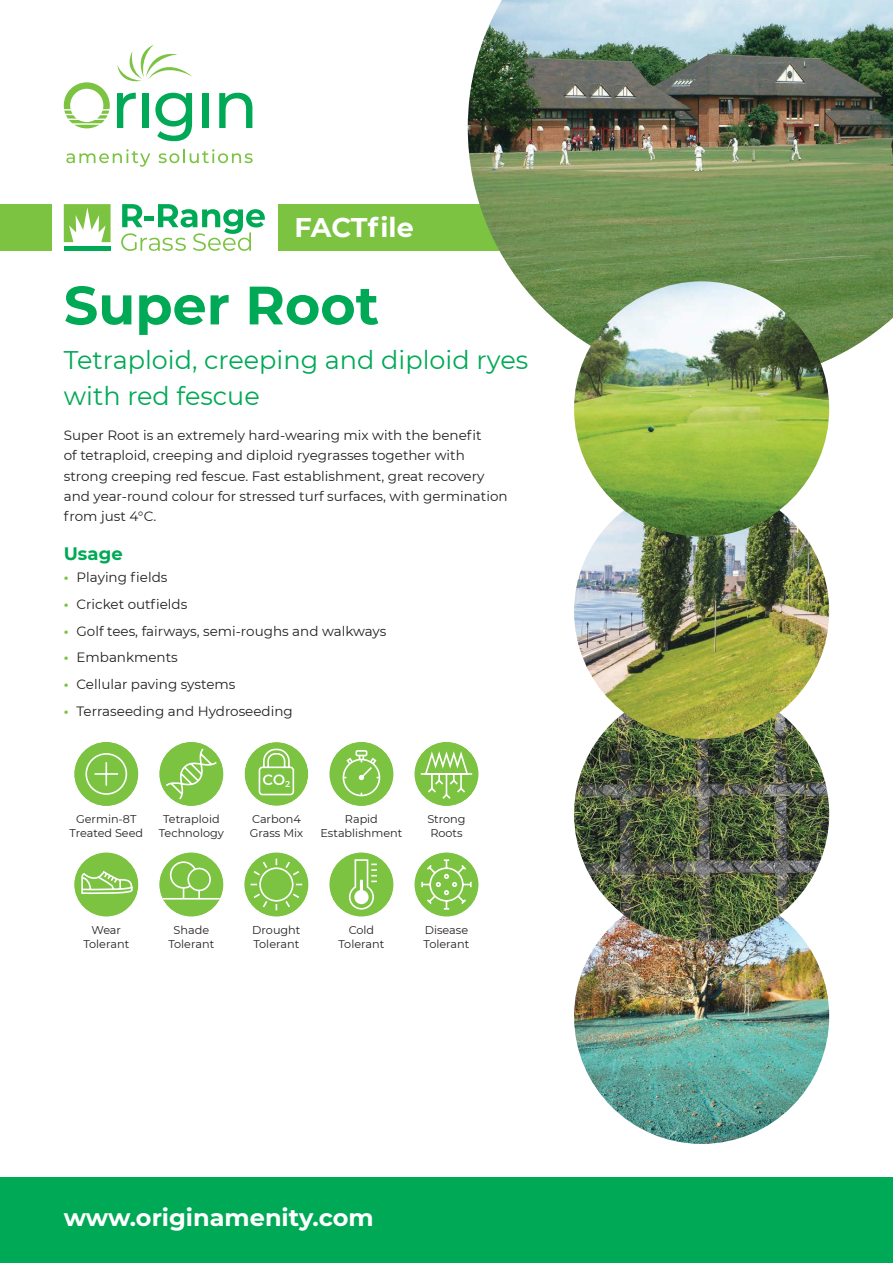
<style>
.page{position:relative;width:893px;height:1263px;background:#fff}
.page>*{position:absolute;margin:0;border:0;box-sizing:border-box;transform-origin:0 0}
.t1{font:700 54px "Montserrat";color:#00a955}
.t2{font:700 27px "Montserrat";letter-spacing:-.005em;color:#fff}
.t3{font:25.5px/36px "Montserrat";color:#00a955}
.t4{font:700 24px "Montserrat";color:#fff}
.t5{font:700 18px "Montserrat";color:#00a955}
.t6{font:13.5px/20.2px "Montserrat";color:#241f1f}
.t7{font:11.25px/14.2px "Montserrat";color:#241f1f;text-align:center}
.s1{font-weight:700;color:#7bc341}
</style>
<div class="page">
<div style="left:278px;top:204px;width:615px;height:47px;background:#7bc341"></div>
<svg style="left:64px;top:204px;width:47px;height:38px"></svg>
<svg style="left:121px;top:204px;width:144px;height:47px"></svg>
<div style="left:64px;top:246px;width:47px;height:5px;background:#00a955"></div>
<div style="left:0;top:204px;width:51px;height:47px;background:#7bc341"></div>
<svg style="left:117px;top:93px;width:19px;height:35px"></svg>
<div style="left:142px;top:93px;width:6px;height:35px;background:#00a955"></div>
<svg style="left:155px;top:93px;width:37px;height:48px"></svg>
<div style="left:202px;top:93px;width:7px;height:35px;background:#00a955"></div>
<svg style="left:219px;top:93px;width:33px;height:35px"></svg>
<svg style="left:66px;top:149px;width:84px;height:18px"></svg>
<svg style="left:158px;top:149px;width:95px;height:14px"></svg>
<svg style="left:117px;top:45px;width:75px;height:37px"></svg>
<svg style="left:64px;top:82px;width:46px;height:46px"></svg>
<div style="left:0;top:1178px;width:893px;height:85px;background:#00a955"></div>
<img style="left:468px;top:0;width:425px;height:383px">
<img style="left:574px;top:889px;width:255px;height:255px;border-radius:128px">
<img style="left:574px;top:686px;width:255px;height:255px;border-radius:128px">
<img style="left:574px;top:484px;width:255px;height:255px;border-radius:128px">
<img style="left:574px;top:281px;width:255px;height:255px;border-radius:128px">
<div style="left:74px;top:742px;width:64px;height:64px;background:#7bc341;border-radius:50%"></div>
<svg style="left:85px;top:753px;width:43px;height:42px"></svg>
<div style="left:159px;top:742px;width:64px;height:64px;background:#7bc341;border-radius:50%"></div>
<svg style="left:164px;top:747px;width:55px;height:54px"></svg>
<div style="left:244px;top:742px;width:64px;height:64px;background:#7bc341;border-radius:50%"></div>
<svg style="left:258px;top:748px;width:37px;height:48px"></svg>
<div style="left:330px;top:742px;width:63px;height:64px;background:#7bc341;border-radius:50%"></div>
<svg style="left:342px;top:750px;width:39px;height:47px"></svg>
<div style="left:74px;top:853px;width:64px;height:63px;background:#7bc341;border-radius:50%"></div>
<svg style="left:81px;top:871px;width:52px;height:24px"></svg>
<div style="left:159px;top:853px;width:64px;height:63px;background:#7bc341;border-radius:50%"></div>
<hr style="left:162px;top:898px;width:59px;height:1px;background:#fff">
<div style="left:170px;top:861px;width:27px;height:28px;border:2px solid #fff;border-radius:50%"></div>
<div style="left:188px;top:868px;width:22px;height:22px;background:#7bc341;border-radius:50%"></div>
<div style="left:187px;top:868px;width:24px;height:23px;border:2px solid #fff;border-radius:50%"></div>
<svg style="left:198px;top:890px;width:2px;height:8px"></svg>
<div style="left:244px;top:853px;width:64px;height:63px;background:#7bc341;border-radius:50%"></div>
<svg style="left:249px;top:857px;width:55px;height:55px"></svg>
<div style="left:330px;top:853px;width:63px;height:63px;background:#7bc341;border-radius:50%"></div>
<svg style="left:348px;top:859px;width:29px;height:51px"></svg>
<div style="left:415px;top:742px;width:63px;height:64px;background:#7bc341;border-radius:50%"></div>
<svg style="left:419px;top:748px;width:55px;height:53px"></svg>
<div style="left:415px;top:853px;width:63px;height:63px;background:#7bc341;border-radius:50%"></div>
<svg style="left:421px;top:858px;width:51px;height:52px"></svg>
<h2 class="t2" style="left:294px;top:208px;width:121px">FACTfile</h2>
<h1 class="t1" style="left:64px;top:266px;width:317px">Super Root</h1>
<h3 class="t3" style="left:64px;top:341px;width:466px">Tetraploid, creeping and diploid ryes with red fescue</h3>
<p class="t6" style="left:64px;top:425px;width:445px">Super Root is an extremely hard-wearing mix with the benefit<br>of tetraploid, creeping and diploid ryegrasses together with strong creeping red fescue. Fast establishment, great recovery and year-round colour for stressed turf surfaces, with germination from just 4°C.</p>
<h3 class="t5" style="left:64px;top:541px;width:60px">Usage</h3>
<p class="t6" style="left:64px;top:567px;width:105px"><span class="s1">•</span> Playing fields</p>
<p class="t6" style="left:64px;top:594px;width:125px"><span class="s1">•</span> Cricket outfields</p>
<p class="t6" style="left:64px;top:620px;width:324px"><span class="s1">•</span> Golf tees, fairways, semi-roughs and walkways</p>
<p class="t6" style="left:64px;top:647px;width:116px"><span class="s1">•</span> Embankments</p>
<p class="t6" style="left:64px;top:673px;width:173px"><span class="s1">•</span> Cellular paving systems</p>
<p class="t6" style="left:64px;top:700px;width:231px"><span class="s1">•</span> Terraseeding and Hydroseeding</p>
<p class="t7" style="left:69px;top:811px;width:75px">Germin-8T<br>Treated Seed</p>
<p class="t7" style="left:159px;top:811px;width:67px">Tetraploid<br>Technology</p>
<p class="t7" style="left:250px;top:811px;width:55px;text-align:left">Carbon4<br>Grass Mix</p>
<p class="t7" style="left:320px;top:811px;width:83px">Rapid<br>Establishment</p>
<p class="t7" style="left:427px;top:811px;width:40px;text-align:left">Strong<br>Roots</p>
<p class="t7" style="left:83px;top:922px;width:47px">Wear<br>Tolerant</p>
<p class="t7" style="left:168px;top:922px;width:47px">Shade<br>Tolerant</p>
<p class="t7" style="left:252px;top:922px;width:50px;text-align:left">Drought<br>Tolerant</p>
<p class="t7" style="left:338px;top:922px;width:47px">Cold<br>Tolerant</p>
<p class="t7" style="left:423px;top:922px;width:47px;text-align:left">Disease<br>Tolerant</p>
<h3 class="t4" style="left:64px;top:1200px;width:311px">www.originamenity.com</h3>
</div>
